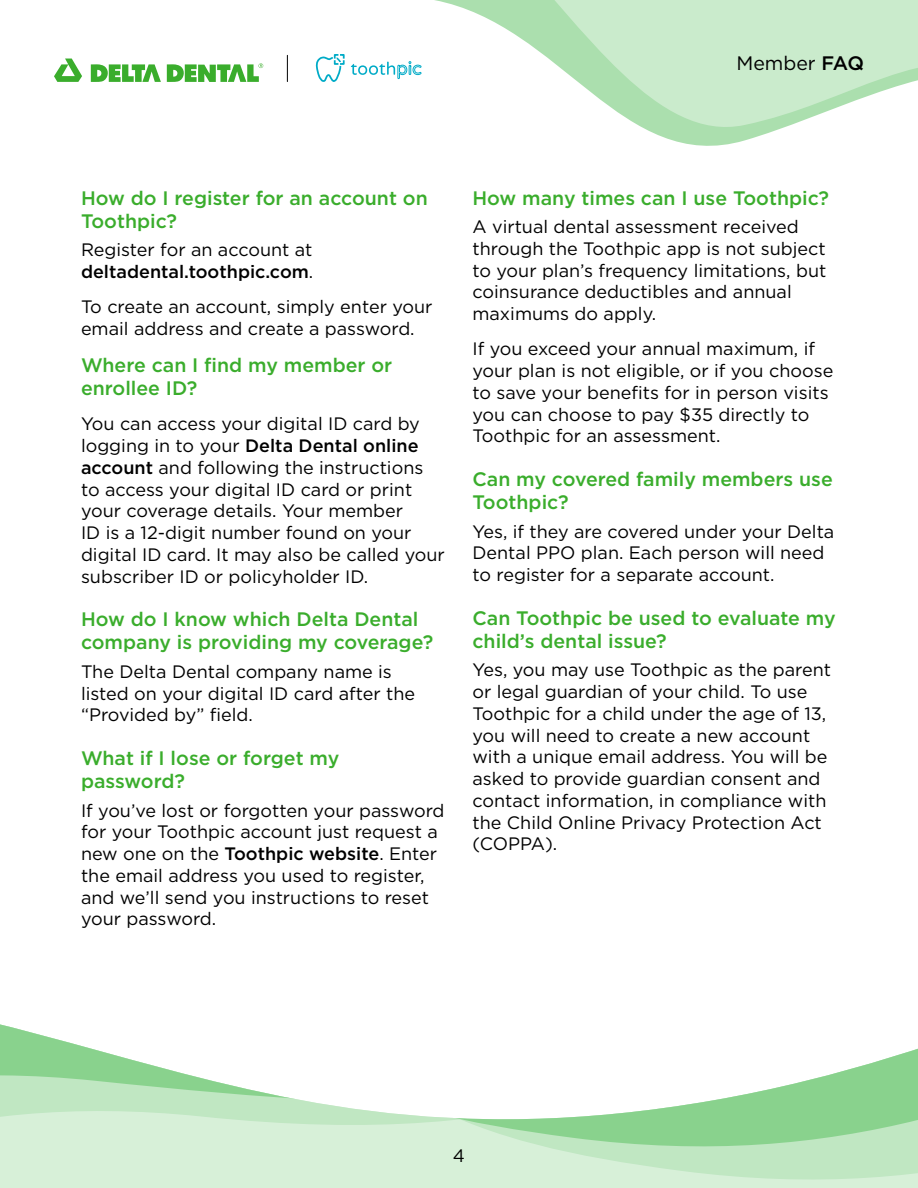
<style>
.page{position:relative;width:918px;height:1188px;background:#fff}
.page>*{position:absolute;margin:0;border:0;box-sizing:border-box;transform-origin:0 0}
.t1{font:500 19.5px/23.2px "Gotham";color:#3aad2c}
.t2{font:19.5px "Gotham";color:#000}
.t3{font:18px/21.8px "Gotham";color:#000}
.t4{font:500 18px/21.8px "Gotham";color:#000}
.s1{font-weight:500}
.s2{font-weight:400}
</style>
<div class="page">
<svg style="left:0;top:1024px;width:110px;height:164px;background:#c3e8c4"></svg>
<svg style="left:110px;top:1048px;width:808px;height:140px"></svg>
<svg style="left:65px;top:0;width:669px;height:146px"></svg>
<svg style="left:506px;top:0;width:412px;height:143px;fill:#caebcc"></svg>
<svg style="left:54px;top:59px;width:28px;height:23px"></svg>
<svg style="left:91px;top:64px;width:70px;height:18px"></svg>
<svg style="left:167px;top:63px;width:96px;height:19px"></svg>
<svg style="left:315px;top:0;width:107px;height:85px"></svg>
<svg style="left:287px;top:55px;width:1px;height:27px"></svg>
<p class="t2" style="left:736px;top:50px;width:129px">Member <span class="s1">FAQ</span></p>
<p class="t1" style="left:81px;top:186px;width:348px">How do I register for an account on<br>Toothpic?</p>
<p class="t4" style="left:81px;top:239px;width:234px"><span class="s2">Register for an account at </span>deltadental.toothpic.com<span class="s2">.</span></p>
<p class="t3" style="left:81px;top:296px;width:353px">To create an account, simply enter your email address and create a password.</p>
<p class="t1" style="left:81px;top:353px;width:313px">Where can I find my member or enrollee ID?</p>
<p class="t3" style="left:81px;top:413px;width:365px">You can access your digital ID card by logging in to your <span class="s1">Delta Dental online account</span> and following the instructions to access your digital ID card or print your coverage details. Your member<br>ID is a 12-digit number found on your digital ID card. It may also be called your subscriber ID or policyholder ID.</p>
<p class="t1" style="left:81px;top:607px;width:354px">How do I know which Delta Dental company is providing my coverage?</p>
<p class="t3" style="left:81px;top:660px;width:336px">The Delta Dental company name is listed on your digital ID card after the “Provided by” field.</p>
<p class="t1" style="left:81px;top:746px;width:260px">What if I lose or forget my password?</p>
<p class="t3" style="left:81px;top:799px;width:365px">If you’ve lost or forgotten your password for your Toothpic account just request a new one on the <span class="s1">Toothpic website</span>. Enter the email address you used to register, and we’ll send you instructions to reset your password.</p>
<p class="t1" style="left:472px;top:186px;width:358px">How many times can I use Toothpic?</p>
<p class="t3" style="left:472px;top:215px;width:355px">A virtual dental assessment received through the Toothpic app is not subject to your plan’s frequency limitations, but coinsurance deductibles and annual maximums do apply.</p>
<p class="t3" style="left:472px;top:338px;width:362px">If you exceed your annual maximum, if your plan is not eligible, or if you choose to save your benefits for in person visits you can choose to pay $35 directly to Toothpic for an assessment.</p>
<p class="t1" style="left:472px;top:467px;width:362px">Can my covered family members use<br>Toothpic?</p>
<p class="t3" style="left:472px;top:520px;width:363px">Yes, if they are covered under your Delta<br>Dental PPO plan. Each person will need to register for a separate account.</p>
<p class="t1" style="left:472px;top:606px;width:365px">Can Toothpic be used to evaluate my child’s dental issue?</p>
<p class="t3" style="left:472px;top:659px;width:360px">Yes, you may use Toothpic as the parent or legal guardian of your child. To use Toothpic for a child under the age of 13, you will need to create a new account with a unique email address. You will be asked to provide guardian consent and contact information, in compliance with the Child Online Privacy Protection Act (COPPA).</p>
<p class="t3" style="left:453px;top:1144px;width:14px">4</p>
</div>
